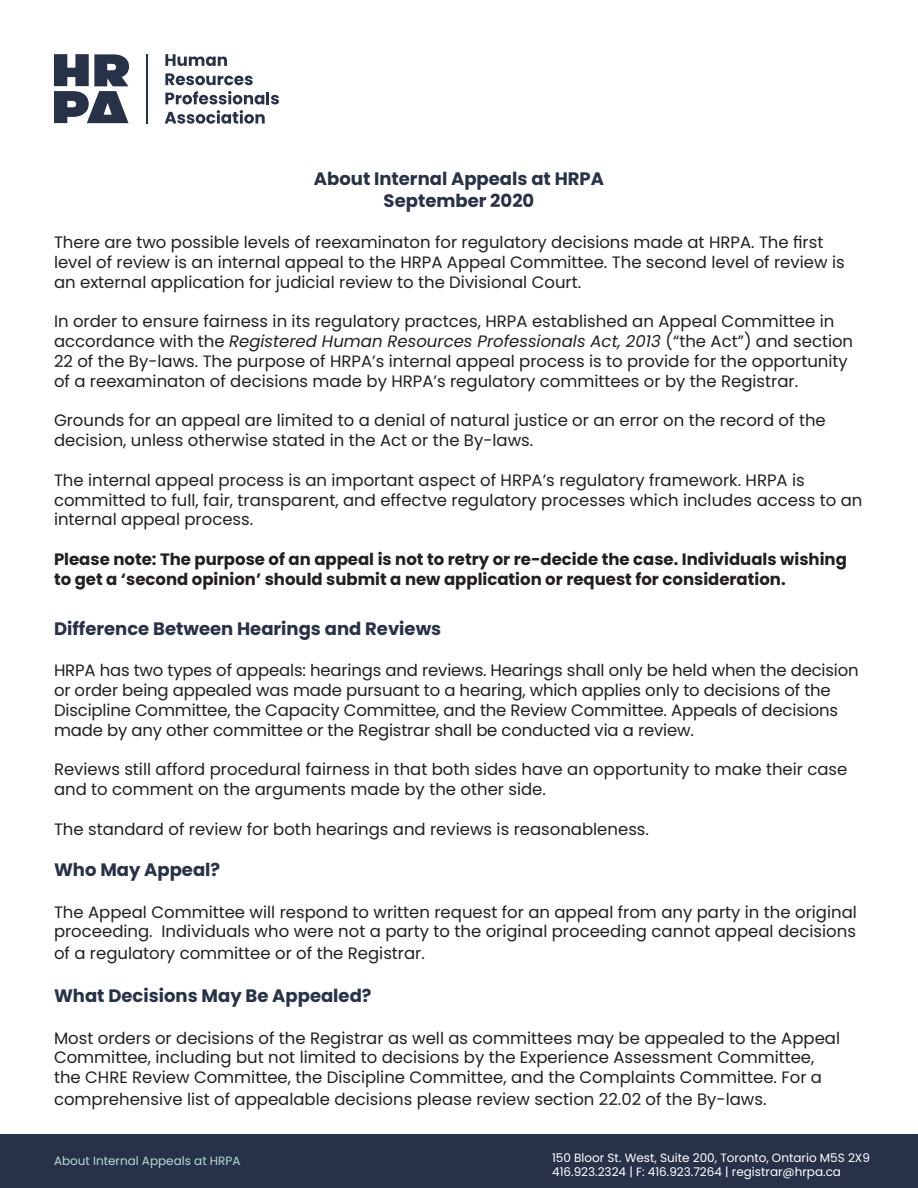
<style>
.page{position:relative;width:918px;height:1188px;background:#fff}
.page>*{position:absolute;margin:0;border:0;box-sizing:border-box;transform-origin:0 0}
.t1{font:700 18px "Poppins";color:#273249}
.t2{font:16.5px/19.8px "Poppins";color:#231f20}
.t3{font:700 16.5px/19.8px "Poppins";color:#231f20}
.t4{font:12px/14.4px "Poppins";color:#fff}
.t5{font:12px "Poppins";color:#b6dad6}
.s1{font-style:italic}
</style>
<div class="page">
<svg style="left:54px;top:54px;width:76px;height:69px"></svg>
<svg style="left:165px;top:54px;width:62px;height:12px"></svg>
<svg style="left:165px;top:73px;width:88px;height:12px"></svg>
<svg style="left:165px;top:91px;width:114px;height:13px"></svg>
<svg style="left:165px;top:110px;width:100px;height:14px"></svg>
<hr style="left:146px;top:54px;width:1px;height:70px;background:#273249">
<div style="left:0;top:1134px;width:918px;height:54px;background:#273249"></div>
<p class="t1" style="left:314px;top:168px;width:292px">About Internal Appeals at HRPA</p>
<p class="t1" style="left:384px;top:190px;width:152px">September 2020</p>
<p class="t2" style="left:54px;top:233px;width:792px">There are two possible levels of reexaminaton for regulatory decisions made at HRPA. The first level of review is an internal appeal to the HRPA Appeal Committee. The second level of review is an external application for judicial review to the Divisional Court.</p>
<p class="t2" style="left:54px;top:312px;width:801px">In order to ensure fairness in its regulatory practces, HRPA established an Appeal Committee in accordance with the <span class="s1">Registered Human Resources Professionals Act, 2013</span> (“the Act”) and section 22 of the By-laws. The purpose of HRPA’s internal appeal process is to provide for the opportunity of a reexaminaton of decisions made by HRPA’s regulatory committees or by the Registrar.</p>
<p class="t2" style="left:54px;top:411px;width:773px">Grounds for an appeal are limited to a denial of natural justice or an error on the record of the decision, unless otherwise stated in the Act or the By-laws.</p>
<p class="t2" style="left:54px;top:470px;width:810px">The internal appeal process is an important aspect of HRPA’s regulatory framework. HRPA is committed to full, fair, transparent, and effectve regulatory processes which includes access to an internal appeal process.</p>
<p class="t3" style="left:54px;top:549px;width:794px">Please note: The purpose of an appeal is not to retry or re-decide the case. Individuals wishing to get a ‘second opinion’ should submit a new application or request for consideration.</p>
<p class="t1" style="left:54px;top:618px;width:389px">Difference Between Hearings and Reviews</p>
<p class="t2" style="left:54px;top:661px;width:806px">HRPA has two types of appeals: hearings and reviews. Hearings shall only be held when the decision or order being appealed was made pursuant to a hearing, which applies only to decisions of the Discipline Committee, the Capacity Committee, and the Review Committee. Appeals of decisions made by any other committee or the Registrar shall be conducted via a review.</p>
<p class="t2" style="left:54px;top:760px;width:795px">Reviews still afford procedural fairness in that both sides have an opportunity to make their case and to comment on the arguments made by the other side.</p>
<p class="t2" style="left:54px;top:819px;width:597px">The standard of review for both hearings and reviews is reasonableness.</p>
<p class="t1" style="left:54px;top:859px;width:168px">Who May Appeal?</p>
<p class="t2" style="left:54px;top:902px;width:804px">The Appeal Committee will respond to written request for an appeal from any party in the original proceeding. Individuals who were not a party to the original proceeding cannot appeal decisions</p>
<p class="t2" style="left:54px;top:943px;width:372px">of a regulatory committee or of the Registrar.</p>
<p class="t1" style="left:54px;top:985px;width:319px">What Decisions May Be Appealed?</p>
<p class="t2" style="left:54px;top:1028px;width:788px">Most orders or decisions of the Registrar as well as committees may be appealed to the Appeal<br>Committee, including but not limited to decisions by the Experience Assessment Committee, the CHRE Review Committee, the Discipline Committee, and the Complaints Committee. For a</p>
<p class="t2" style="left:54px;top:1089px;width:714px">comprehensive list of appealable decisions please review section 22.02 of the By-laws.</p>
<p class="t5" style="left:54px;top:1154px;width:188px">About Internal Appeals at HRPA</p>
<p class="t4" style="left:552px;top:1150px;width:319px">150 Bloor St. West, Suite 200, Toronto, Ontario M5S 2X9<br>416.923.2324 | F: 416.923.7264 | registrar@hrpa.ca</p>
</div>
